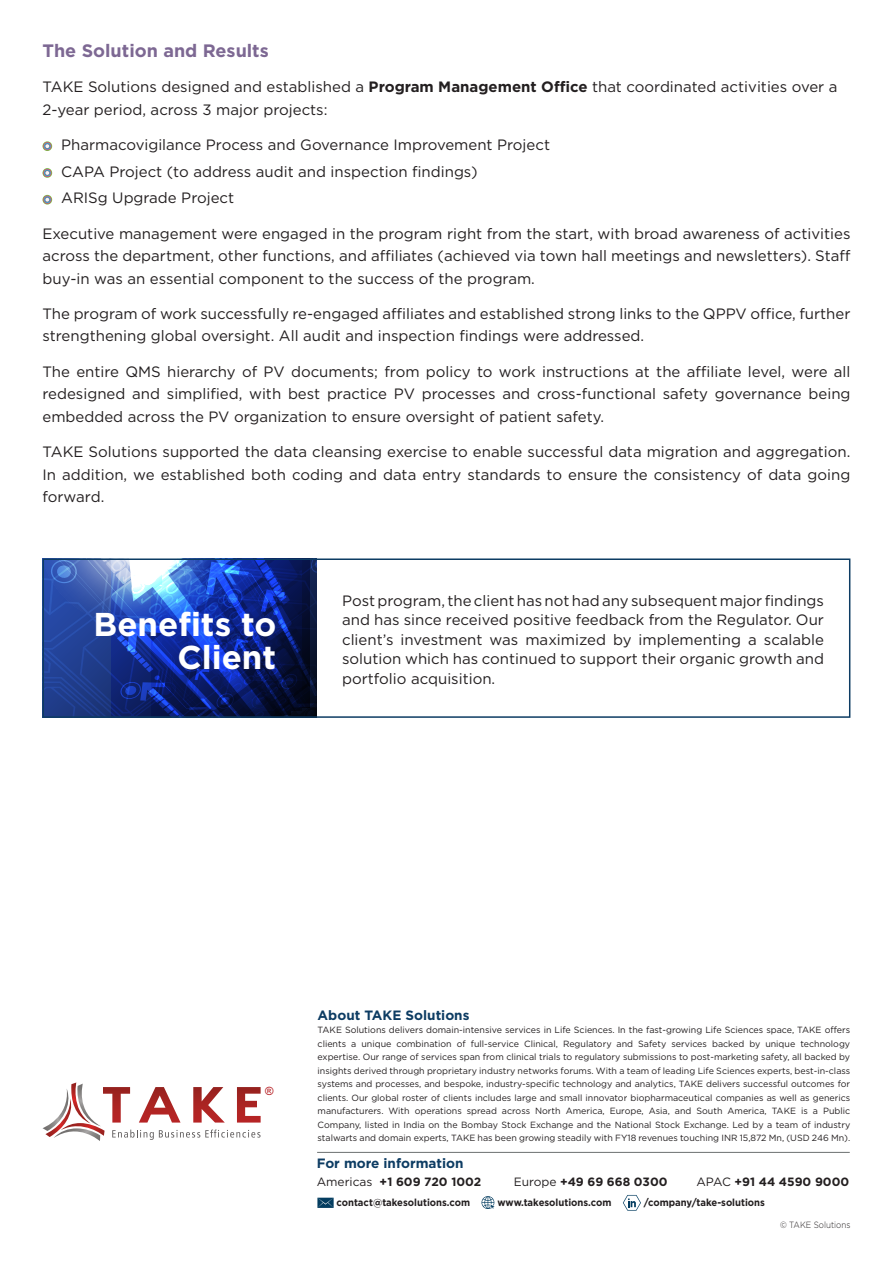
<style>
.page{position:relative;width:893px;height:1263px;background:#fff}
.page>*{position:absolute;margin:0;border:0;box-sizing:border-box;transform-origin:0 0}
.t1{font:700 33px/33px "Gotham";color:#fff;text-align:right}
.t2{font:700 18px "Gotham";color:#7d6893}
.t3{font:15px/22.5px "Gotham";color:#231f20;text-align:justify}
.t4{font:700 13.5px "Gotham";color:#0d3c63}
.t5{font:700 12px "Gotham";color:#231f20}
.t6{font:11.4px "Arial";color:#b4181d}
.t7{font:700 10.2px "Gotham";color:#231f20;scale:.94 1}
.t8{font:9px/13.5px "Gotham";color:#231f20;text-align:justify}
.t9{font:300 9px "Gotham";color:#231f20;scale:.9 1}
.s1{font-weight:700}
.s2{font-weight:400}
</style>
<div class="page">
<svg style="left:43px;top:141px;width:9px;height:10px"></svg>
<svg style="left:43px;top:142px;width:8px;height:8px"></svg>
<svg style="left:44px;top:143px;width:7px;height:7px"></svg>
<svg style="left:45px;top:144px;width:5px;height:5px"></svg>
<svg style="left:43px;top:168px;width:9px;height:10px"></svg>
<svg style="left:43px;top:169px;width:8px;height:8px"></svg>
<svg style="left:45px;top:170px;width:5px;height:6px"></svg>
<svg style="left:43px;top:195px;width:9px;height:9px"></svg>
<svg style="left:43px;top:196px;width:8px;height:8px"></svg>
<svg style="left:44px;top:196px;width:7px;height:7px"></svg>
<svg style="left:45px;top:197px;width:5px;height:5px"></svg>
<svg style="left:46px;top:561px;width:271px;height:154px;background:#223e93"></svg>
<div style="left:43px;top:558px;width:807px;height:160px;border:2px solid #0d3c63"></div>
<svg style="left:43px;top:1082px;width:218px;height:59px"></svg>
<hr style="left:317px;top:1152px;width:533px;height:1px;background:#6c7070">
<svg style="left:317px;top:1198px;width:17px;height:10px"></svg>
<svg style="left:318px;top:1198px;width:15px;height:9px"></svg>
<svg style="left:481px;top:1196px;width:14px;height:13px"></svg>
<svg style="left:623px;top:1195px;width:18px;height:15px"></svg>
<p class="t2" style="left:43px;top:39px;width:228px">The Solution and Results</p>
<p class="t3" style="left:43px;top:75px;width:796px">TAKE Solutions designed and established a <span class="s1">Program Management Office</span> that coordinated activities over a<br>2-year period, across 3 major projects:</p>
<p class="t3" style="left:61px;top:133px;width:490px">Pharmacovigilance Process and Governance Improvement Project</p>
<p class="t3" style="left:61px;top:160px;width:418px">CAPA Project (to address audit and inspection findings)</p>
<p class="t3" style="left:61px;top:187px;width:175px">ARISg Upgrade Project</p>
<p class="t3" style="left:43px;top:222px;width:809px">Executive management were engaged in the program right from the start, with broad awareness of activities across the department, other functions, and affiliates (achieved via town hall meetings and newsletters). Staff buy-in was an essential component to the success of the program.</p>
<p class="t3" style="left:43px;top:302px;width:809px">The program of work successfully re-engaged affiliates and established strong links to the QPPV office, further strengthening global oversight. All audit and inspection findings were addressed.</p>
<p class="t3" style="left:43px;top:360px;width:809px">The entire QMS hierarchy of PV documents; from policy to work instructions at the affiliate level, were all redesigned and simplified, with best practice PV processes and cross-functional safety governance being embedded across the PV organization to ensure oversight of patient safety.</p>
<p class="t3" style="left:43px;top:440px;width:809px">TAKE Solutions supported the data cleansing exercise to enable successful data migration and aggregation.<br>In addition, we established both coding and data entry standards to ensure the consistency of data going forward.</p>
<p class="t1" style="left:94px;top:608px;width:184px">Benefits to<br>Client</p>
<p class="t3" style="left:342px;top:590px;width:483px;line-height:19.5px">Post program, the client has not had any subsequent major findings and has since received positive feedback from the Regulator. Our client’s investment was maximized by implementing a scalable solution which has continued to support their organic growth and portfolio acquisition.</p>
<p class="t6" style="left:265px;top:1084px;width:10px">®</p>
<p class="t4" style="left:318px;top:1006px;width:153px">About TAKE Solutions</p>
<p class="t8" style="left:318px;top:1023px;width:534px">TAKE Solutions delivers domain-intensive services in Life Sciences. In the fast-growing Life Sciences space, TAKE offers clients a unique combination of full-service Clinical, Regulatory and Safety services backed by unique technology expertise. Our range of services span from clinical trials to regulatory submissions to post-marketing safety, all backed by insights derived through proprietary industry networks forums. With a team of leading Life Sciences experts, best-in-class systems and processes, and bespoke, industry-specific technology and analytics, TAKE delivers successful outcomes for clients. Our global roster of clients includes large and small innovator biopharmaceutical companies as well as generics manufacturers. With operations spread across North America, Europe, Asia, and South America, TAKE is a Public Company, listed in India on the Bombay Stock Exchange and the National Stock Exchange. Led by a team of industry stalwarts and domain experts, TAKE has been growing steadily with FY18 revenues touching INR 15,872 Mn, (USD 246 Mn).</p>
<p class="t4" style="left:317px;top:1154px;width:148px">For more information</p>
<p class="t5" style="left:317px;top:1173px;width:166px"><span class="s2">Americas</span> +1 609 720 1002</p>
<p class="t5" style="left:514px;top:1173px;width:155px"><span class="s2">Europe</span> +49 69 668 0300</p>
<p class="t5" style="left:696px;top:1173px;width:154px"><span class="s2">APAC</span> +91 44 4590 9000</p>
<p class="t7" style="left:336px;top:1195px;width:144px">contact@takesolutions.com</p>
<p class="t7" style="left:497px;top:1195px;width:123px">www.takesolutions.com</p>
<p class="t7" style="left:644px;top:1195px;width:130px">/company/take-solutions</p>
<p class="t9" style="left:780px;top:1219px;width:80px">© TAKE Solutions</p>
</div>
